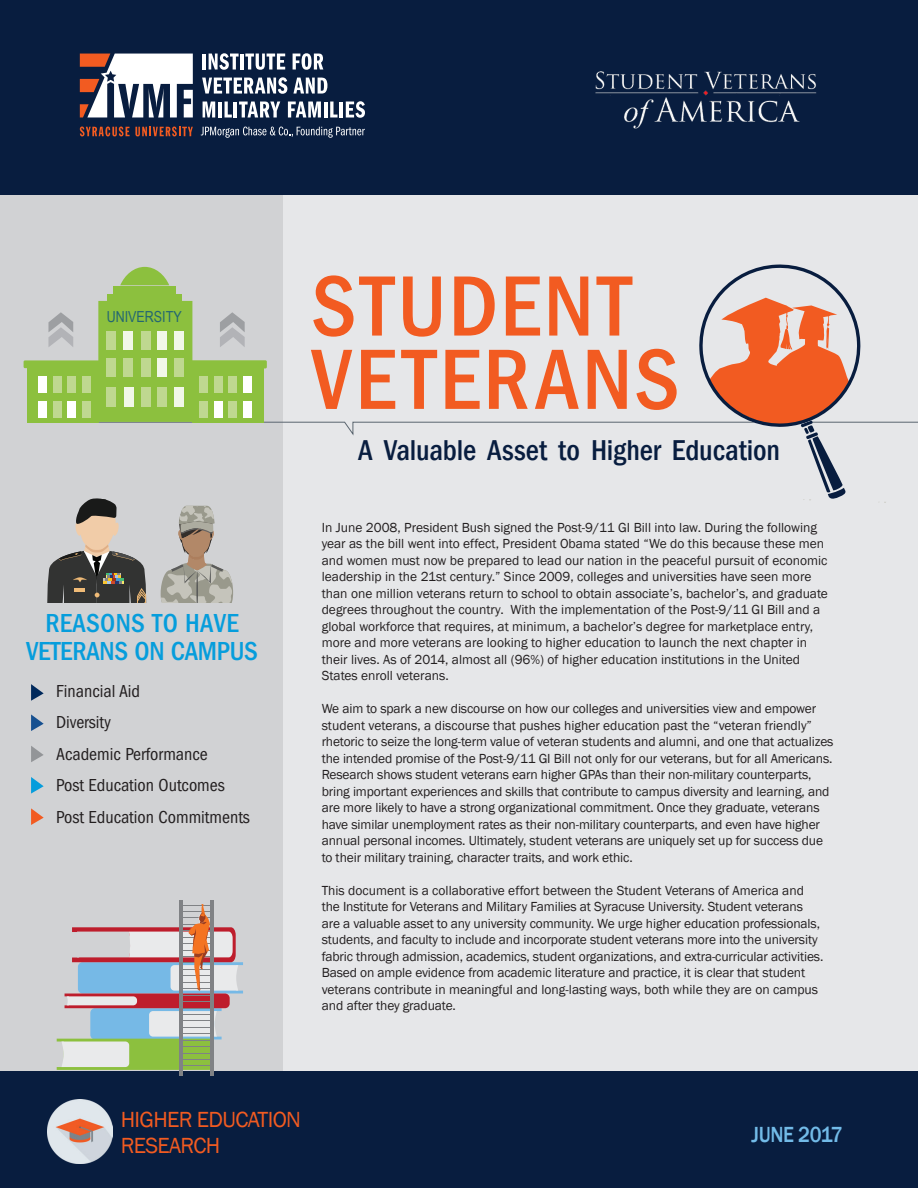
<style>
.page{position:relative;width:918px;height:1188px;background:#fff}
.page>*{position:absolute;margin:0;border:0;box-sizing:border-box;transform-origin:0 0}
.t1{font:500 condensed 88.65px/73.3px "Franklin Gothic";letter-spacing:.04em;color:#f25b21}
.t2{font:500 condensed 29.55px "Franklin Gothic";letter-spacing:-.005em;color:#081d3f}
.t3{font:500 condensed 27px/28.5px "ITC Franklin Gothic Std";letter-spacing:-.01em;color:#069ddc;text-align:center}
.t4{font:22.5px/25.5px "Franklin Gothic";letter-spacing:-.03em;color:#f25b21}
.t5{font:500 22.5px "Franklin Gothic";letter-spacing:-.02em;color:#72bbe8;scale:.9 1}
.t6{font:condensed 18px/31.5px "ITC Franklin Gothic Std";color:#231f20}
.t7{font:15.15px "Arial Narrow";color:#236671}
.t8{font:13.5px/16.5px "Franklin Gothic";letter-spacing:-.01em;color:#231f20}
</style>
<div class="page">
<div style="left:0;top:0;width:918px;height:1188px;background:linear-gradient(to right,#d1d2d4,#ecedef)"></div>
<div style="left:0;top:0;width:918px;height:194px;background:#081d3f"></div>
<hr style="left:203px;top:54px;width:3px;height:16px;background:#fff">
<svg style="left:209px;top:53px;width:30px;height:17px"></svg>
<hr style="left:240px;top:54px;width:4px;height:16px;background:#fff">
<svg style="left:245px;top:54px;width:40px;height:16px"></svg>
<svg style="left:293px;top:53px;width:30px;height:17px"></svg>
<svg style="left:202px;top:77px;width:85px;height:17px"></svg>
<svg style="left:293px;top:78px;width:34px;height:16px"></svg>
<svg style="left:203px;top:102px;width:12px;height:15px"></svg>
<hr style="left:218px;top:102px;width:4px;height:15px;background:#fff">
<svg style="left:225px;top:102px;width:7px;height:15px"></svg>
<hr style="left:234px;top:102px;width:3px;height:15px;background:#fff">
<svg style="left:239px;top:102px;width:41px;height:15px"></svg>
<svg style="left:288px;top:102px;width:33px;height:15px"></svg>
<hr style="left:324px;top:102px;width:3px;height:15px;background:#fff">
<svg style="left:330px;top:102px;width:8px;height:15px"></svg>
<hr style="left:340px;top:102px;width:3px;height:15px;background:#fff">
<svg style="left:346px;top:101px;width:19px;height:17px"></svg>
<svg style="left:201px;top:127px;width:164px;height:11px"></svg>
<svg style="left:80px;top:127px;width:113px;height:9px"></svg>
<svg style="left:80px;top:54px;width:113px;height:63px"></svg>
<div style="left:0;top:1071px;width:918px;height:117px;background:#081d3f"></div>
<img style="left:48px;top:1099px;width:64px;height:65px">
<img style="left:595px;top:71px;width:222px;height:58px">
<svg style="left:31px;top:684px;width:13px;height:17px"></svg>
<svg style="left:31px;top:714px;width:13px;height:17px"></svg>
<svg style="left:31px;top:746px;width:13px;height:16px"></svg>
<svg style="left:31px;top:777px;width:13px;height:17px"></svg>
<svg style="left:31px;top:808px;width:13px;height:17px"></svg>
<div style="left:24px;top:360px;width:76px;height:8px;background:#8cc03e"></div>
<hr style="left:179px;top:900px;width:4px;height:175px;background:#808285">
<hr style="left:210px;top:900px;width:4px;height:175px;background:#808285">
<svg style="left:57px;top:904px;width:186px;height:166px;background:#bab8b5"></svg>
<svg style="left:27px;top:261px;width:891px;height:342px;background:#d7d6cd"></svg>
<p class="t7" style="left:107px;top:306px;width:76px">UNIVERSITY</p>
<h3 class="t3" style="left:26px;top:609px;width:233px">REASONS TO HAVE<br>VETERANS ON CAMPUS</h3>
<h3 class="t6" style="left:56px;top:675px;width:195px">Financial Aid<br>Diversity<br>Academic Performance<br>Post Education Outcomes<br>Post Education Commitments</h3>
<h1 class="t1" style="left:311px;top:269px;width:370px">STUDENT<br>VETERANS</h1>
<h2 class="t2" style="left:358px;top:431px;width:424px">A Valuable Asset to Higher Education</h2>
<p class="t8" style="left:322px;top:519px;width:508px">In June 2008, President Bush signed the Post-9/11 GI Bill into law. During the following year as the bill went into effect, President Obama stated “We do this because these men and women must now be prepared to lead our nation in the peaceful pursuit of economic leadership in the 21st century.” Since 2009, colleges and universities have seen more than one million veterans return to school to obtain associate’s, bachelor’s, and graduate degrees throughout the country. With the implementation of the Post-9/11 GI Bill and a global workforce that requires, at minimum, a bachelor’s degree for marketplace entry, more and more veterans are looking to higher education to launch the next chapter in their lives. As of 2014, almost all (96%) of higher education institutions in the United States enroll veterans.</p>
<p class="t8" style="left:322px;top:701px;width:513px">We aim to spark a new discourse on how our colleges and universities view and empower student veterans, a discourse that pushes higher education past the “veteran friendly” rhetoric to seize the long-term value of veteran students and alumni, and one that actualizes the intended promise of the Post-9/11 GI Bill not only for our veterans, but for all Americans.<br>Research shows student veterans earn higher GPAs than their non-military counterparts, bring important experiences and skills that contribute to campus diversity and learning, and are more likely to have a strong organizational commitment. Once they graduate, veterans have similar unemployment rates as their non-military counterparts, and even have higher annual personal incomes. Ultimately, student veterans are uniquely set up for success due to their military training, character traits, and work ethic.</p>
<p class="t8" style="left:322px;top:882px;width:503px">This document is a collaborative effort between the Student Veterans of America and the Institute for Veterans and Military Families at Syracuse University. Student veterans are a valuable asset to any university community. We urge higher education professionals, students, and faculty to include and incorporate student veterans more into the university fabric through admission, academics, student organizations, and extra-curricular activities.<br>Based on ample evidence from academic literature and practice, it is clear that student veterans contribute in meaningful and long-lasting ways, both while they are on campus and after they graduate.</p>
<h3 class="t4" style="left:121px;top:1107px;width:182px">HIGHER EDUCATION<br>RESEARCH</h3>
<h3 class="t5" style="left:752px;top:1120px;width:103px">JUNE 2017</h3>
</div>
